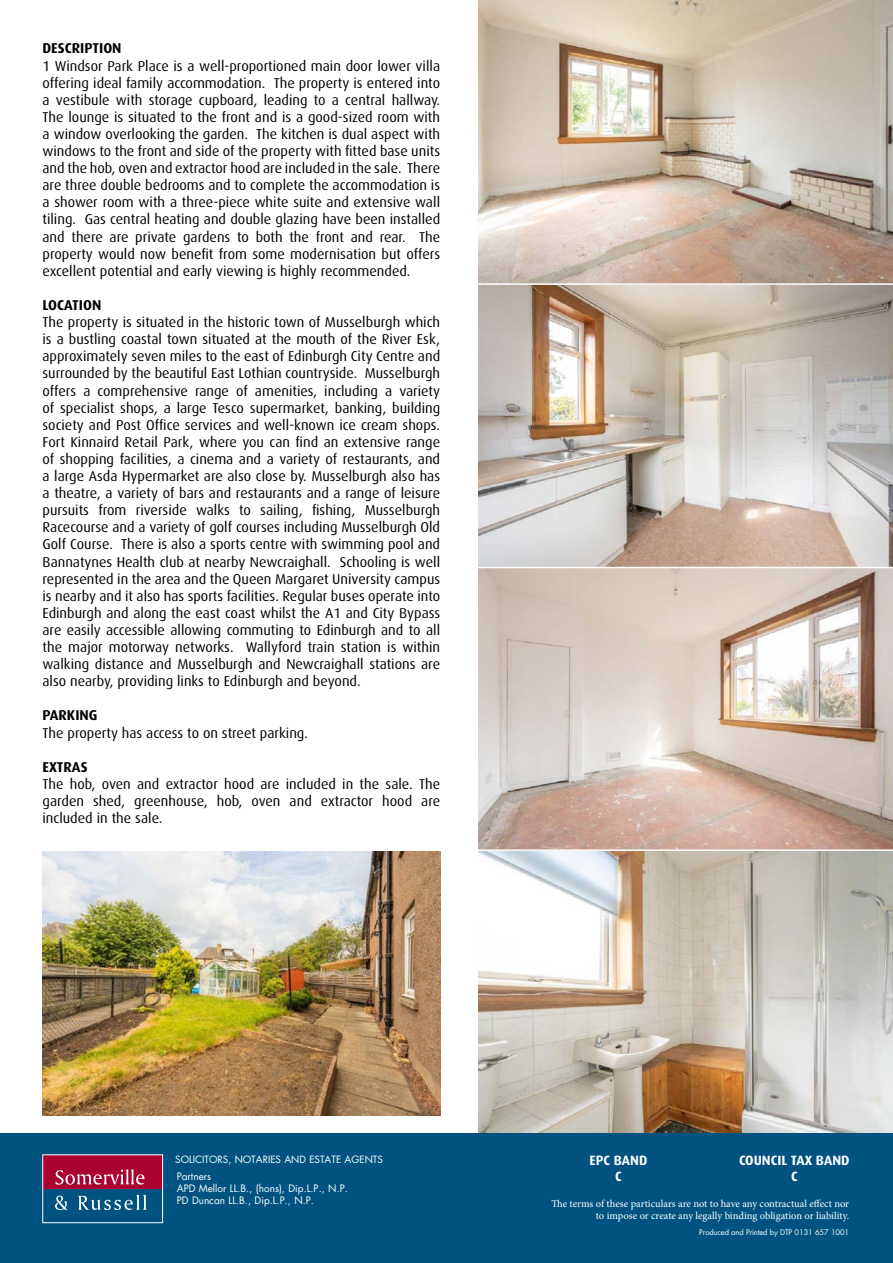
<style>
.page{position:relative;width:893px;height:1263px;background:#fff}
.page>*{position:absolute;margin:0;border:0;box-sizing:border-box;transform-origin:0 0}
._6_Body_Text{font:14.25px/17.1px "Dax";color:#000;text-align:justify}
._6_Body_Text-2{font:700 14.25px "Dax";color:#000}
.t1{font:700 13.5px "Dax";color:#fff}
.t2{font:10.5px/12.6px "Minion Pro";color:#fff;text-align:right}
.t3{font:10.05px "Futura";color:#fff}
.t4{font:9.75px "Futura";color:#fff}
.t5{font:7.5px "Futura";letter-spacing:-.015em;color:#fff}
</style>
<div class="page">
<img style="left:478px;top:851px;width:415px;height:282px">
<img style="left:43px;top:851px;width:397px;height:264px">
<svg style="left:478px;top:285px;width:415px;height:282px;background:#c7bcb2"></svg>
<svg style="left:478px;top:568px;width:415px;height:281px;background:#d2c0b5"></svg>
<svg style="left:478px;top:0;width:415px;height:283px;background:#cbbcab"></svg>
<div style="left:0;top:1133px;width:893px;height:130px;background:#005380"></div>
<div style="left:43px;top:1155px;width:120px;height:34px;background:#ab0132"></div>
<div style="left:43px;top:1188px;width:120px;height:34px;background:#005380"></div>
<div style="left:42px;top:1154px;width:121px;height:69px;border:1px solid #fff"></div>
<svg style="left:55px;top:1195px;width:92px;height:15px"></svg>
<svg style="left:56px;top:1169px;width:89px;height:15px"></svg>
<p class="_6_Body_Text-2" style="left:43px;top:40px;width:81px">DESCRIPTION</p>
<p class="_6_Body_Text" style="left:43px;top:57px;width:399px">1 Windsor Park Place is a well-proportioned main door lower villa offering ideal family accommodation. The property is entered into a vestibule with storage cupboard, leading to a central hallway.<br>The lounge is situated to the front and is a good-sized room with a window overlooking the garden. The kitchen is dual aspect with windows to the front and side of the property with fitted base units and the hob, oven and extractor hood are included in the sale. There are three double bedrooms and to complete the accommodation is a shower room with a three-piece white suite and extensive wall tiling. Gas central heating and double glazing have been installed and there are private gardens to both the front and rear. The property would now benefit from some modernisation but offers excellent potential and early viewing is highly recommended.</p>
<p class="_6_Body_Text-2" style="left:43px;top:297px;width:60px">LOCATION</p>
<p class="_6_Body_Text" style="left:43px;top:314px;width:399px">The property is situated in the historic town of Musselburgh which is a bustling coastal town situated at the mouth of the River Esk, approximately seven miles to the east of Edinburgh City Centre and surrounded by the beautiful East Lothian countryside. Musselburgh offers a comprehensive range of amenities, including a variety of specialist shops, a large Tesco supermarket, banking, building society and Post Office services and well-known ice cream shops.<br>Fort Kinnaird Retail Park, where you can find an extensive range of shopping facilities, a cinema and a variety of restaurants, and a large Asda Hypermarket are also close by. Musselburgh also has a theatre, a variety of bars and restaurants and a range of leisure pursuits from riverside walks to sailing, fishing, Musselburgh Racecourse and a variety of golf courses including Musselburgh Old Golf Course. There is also a sports centre with swimming pool and Bannatynes Health club at nearby Newcraighall. Schooling is well represented in the area and the Queen Margaret University campus is nearby and it also has sports facilities. Regular buses operate into Edinburgh and along the east coast whilst the A1 and City Bypass are easily accessible allowing commuting to Edinburgh and to all the major motorway networks. Wallyford train station is within walking distance and Musselburgh and Newcraighall stations are also nearby, providing links to Edinburgh and beyond.</p>
<p class="_6_Body_Text-2" style="left:43px;top:707px;width:57px">PARKING</p>
<p class="_6_Body_Text" style="left:43px;top:724px;width:267px">The property has access to on street parking.</p>
<p class="_6_Body_Text-2" style="left:43px;top:759px;width:47px">EXTRAS</p>
<p class="_6_Body_Text" style="left:43px;top:775px;width:399px">The hob, oven and extractor hood are included in the sale. The garden shed, greenhouse, hob, oven and extractor hood are included in the sale.</p>
<p class="t4" style="left:175px;top:1153px;width:209px">SOLICITORS, NOTARIES AND ESTATE AGENTS</p>
<p class="t1" style="left:590px;top:1152px;width:59px">EPC BAND</p>
<p class="t1" style="left:739px;top:1152px;width:112px">COUNCIL TAX BAND</p>
<p class="t1" style="left:791px;top:1169px;width:8px">C</p>
<p class="t3" style="left:177px;top:1170px;width:36px">Partners</p>
<p class="t1" style="left:615px;top:1169px;width:8px">C</p>
<p class="t3" style="left:177px;top:1182px;width:173px">APD Mellor LL.B., (hons), Dip.L.P., N.P.</p>
<p class="t3" style="left:177px;top:1194px;width:139px">PD Duncan LL.B., Dip.L.P., N.P.</p>
<p class="t2" style="left:551px;top:1197px;width:299px">The terms of these particulars are not to have any contractual effect nor to impose or create any legally binding obligation or liability.</p>
<p class="t5" style="left:699px;top:1227px;width:151px">Produced and Printed by DTP 0131 657 1001</p>
</div>
